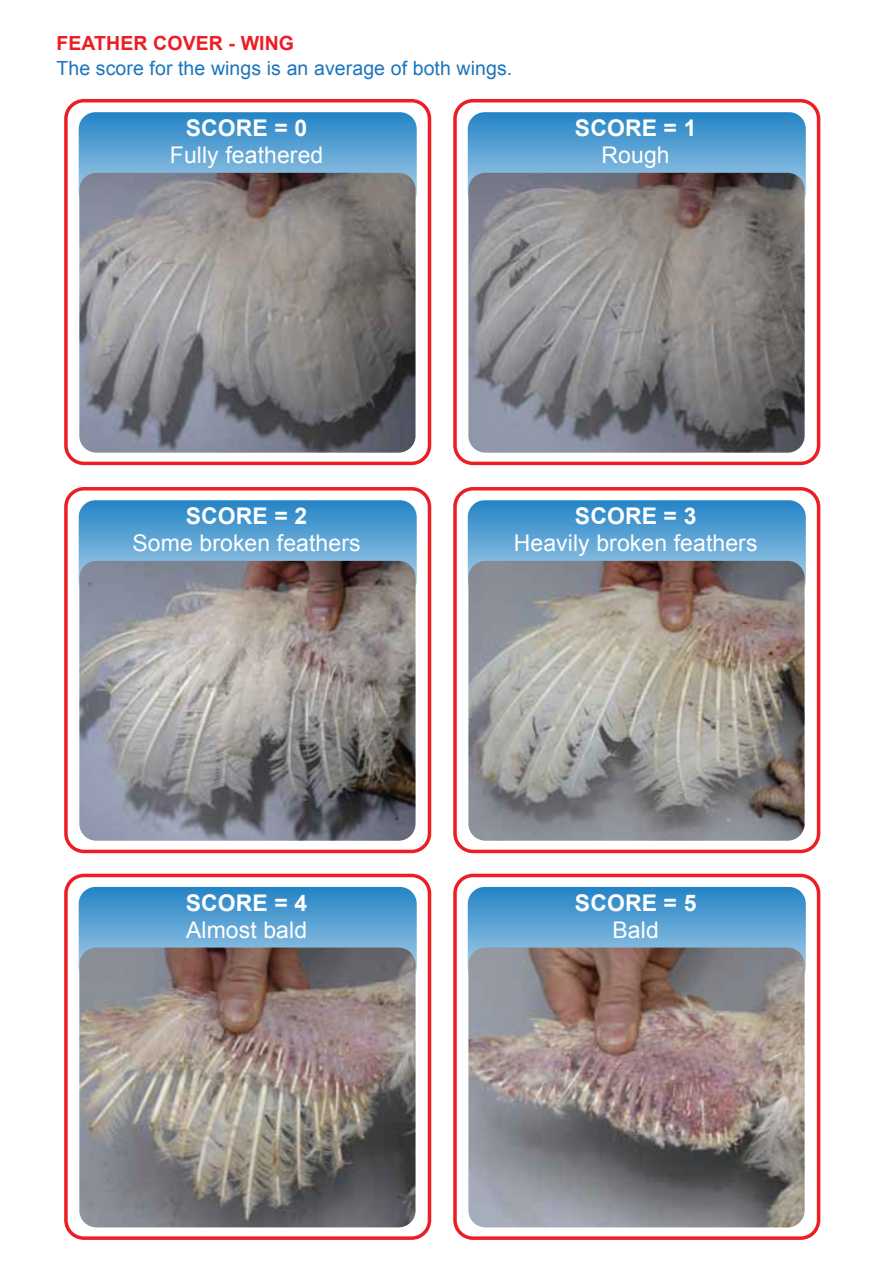
<style>
.page{position:relative;width:893px;height:1263px;background:#fff}
.page>*{position:absolute;margin:0;border:0;box-sizing:border-box;transform-origin:0 0}
.t1{font:22.95px "Arial";letter-spacing:.005em;color:#fff}
.t2{font:700 22.95px "Arial";letter-spacing:.005em;color:#fff}
.t3{font:19.5px "Arial";letter-spacing:.005em;color:#1c75bc}
.t4{font:700 19.5px "Arial";letter-spacing:.005em;color:#ed1d24}
</style>
<div class="page">
<svg style="left:79px;top:112px;width:338px;height:85px;background:#549ed1"></svg>
<div style="left:64px;top:99px;width:367px;height:366px;border:3px solid #ed1d24;border-radius:18px"></div>
<img style="left:79px;top:173px;width:337px;height:280px">
<svg style="left:468px;top:112px;width:338px;height:86px;background:#549ed1"></svg>
<div style="left:453px;top:99px;width:367px;height:366px;border:3px solid #ed1d24;border-radius:18px"></div>
<img style="left:468px;top:173px;width:337px;height:280px">
<svg style="left:79px;top:500px;width:338px;height:85px;background:#549ed2"></svg>
<div style="left:64px;top:487px;width:367px;height:366px;border:3px solid #ed1d24;border-radius:18px"></div>
<img style="left:79px;top:561px;width:337px;height:280px">
<svg style="left:468px;top:500px;width:338px;height:86px;background:#549ed2"></svg>
<div style="left:453px;top:487px;width:367px;height:366px;border:3px solid #ed1d24;border-radius:18px"></div>
<img style="left:468px;top:561px;width:337px;height:280px">
<svg style="left:79px;top:887px;width:338px;height:85px;background:#539ed1"></svg>
<div style="left:64px;top:874px;width:367px;height:366px;border:3px solid #ed1d24;border-radius:18px"></div>
<img style="left:79px;top:947px;width:337px;height:280px">
<svg style="left:468px;top:887px;width:338px;height:85px;background:#539ed1"></svg>
<div style="left:453px;top:874px;width:367px;height:366px;border:3px solid #ed1d24;border-radius:18px"></div>
<img style="left:468px;top:947px;width:337px;height:280px">
<p class="t4" style="left:56px;top:30px;width:239px">FEATHER COVER - WING</p>
<p class="t3" style="left:56px;top:56px;width:457px">The score for the wings is an average of both wings.</p>
<p class="t2" style="left:186px;top:113px;width:123px">SCORE = 0</p>
<p class="t1" style="left:170px;top:140px;width:155px">Fully feathered</p>
<p class="t2" style="left:575px;top:113px;width:123px">SCORE = 1</p>
<p class="t1" style="left:602px;top:140px;width:70px">Rough</p>
<p class="t2" style="left:186px;top:501px;width:123px">SCORE = 2</p>
<p class="t1" style="left:133px;top:528px;width:230px">Some broken feathers</p>
<p class="t2" style="left:186px;top:888px;width:123px">SCORE = 4</p>
<p class="t1" style="left:186px;top:915px;width:123px">Almost bald</p>
<p class="t2" style="left:575px;top:501px;width:123px">SCORE = 3</p>
<p class="t1" style="left:514px;top:528px;width:245px">Heavily broken feathers</p>
<p class="t2" style="left:575px;top:888px;width:123px">SCORE = 5</p>
<p class="t1" style="left:612px;top:915px;width:48px">Bald</p>
</div>
